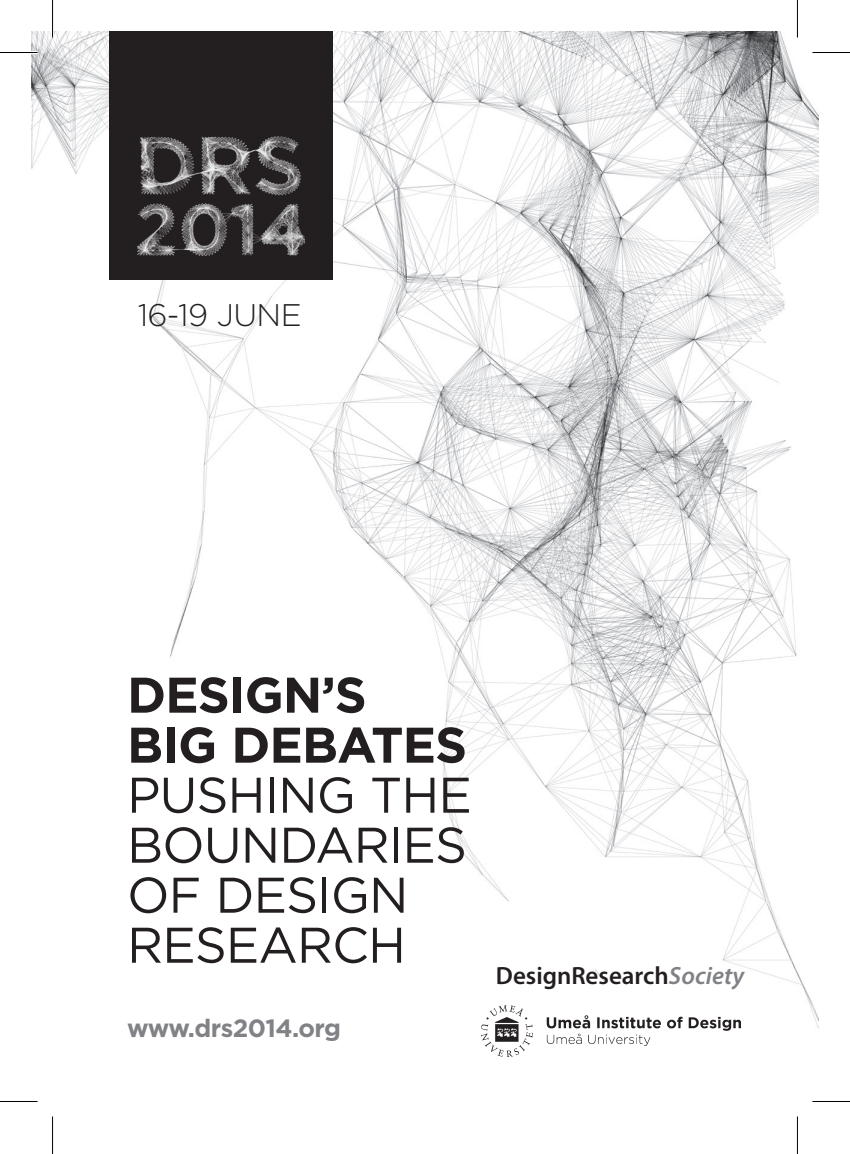
<style>
.page{position:relative;width:850px;height:1154px;background:#fff}
.page>*{position:absolute;margin:0;border:0;box-sizing:border-box;transform-origin:0 0}
.t1{font:50px/50px "Gotham 20";color:#231f20}
.t2{font:700 50px/50px "Gotham 20";color:#231f20}
.t3{font:300 31.25px "Gotham 20";color:#231f20}
.t4{font:600 25px "Myriad Pro";color:#231f20}
.t5{font:700 25px "Gotham 20";color:#808285}
.s1{font-style:italic;color:#808285}
</style>
<div class="page">
<img style="left:31px;top:31px;width:787px;height:998px">
<div style="left:109px;top:31px;width:223px;height:249px;background:#231f20"></div>
<img style="left:138px;top:136px;width:166px;height:119px">
<img style="left:481px;top:1005px;width:259px;height:52px">
<hr style="left:0;top:51px;width:38px;height:3px;background:#fff">
<hr style="left:812px;top:51px;width:37px;height:3px;background:#fff">
<hr style="left:51px;top:0;width:3px;height:38px;background:#fff">
<hr style="left:795px;top:0;width:3px;height:38px;background:#fff">
<hr style="left:0;top:52px;width:38px;height:1px;background:#000">
<hr style="left:812px;top:52px;width:37px;height:1px;background:#000">
<hr style="left:0;top:1101px;width:38px;height:1px;background:#000">
<hr style="left:812px;top:1101px;width:37px;height:1px;background:#000">
<hr style="left:52px;top:0;width:1px;height:38px;background:#000">
<hr style="left:52px;top:1116px;width:1px;height:38px;background:#000">
<hr style="left:796px;top:0;width:1px;height:38px;background:#000">
<hr style="left:796px;top:1116px;width:1px;height:38px;background:#000">
<p class="t3" style="left:138px;top:295px;width:165px">16-19 JUNE</p>
<p class="t2" style="left:127px;top:670px;width:306px">DESIGN’s<br>big debates</p>
<p class="t1" style="left:127px;top:769px;width:345px">PUSHING THE<br>BOUNDARIES<br>OF DESIGN<br>RESEARCH</p>
<p class="t5" style="left:127px;top:1011px;width:215px">www.drs2014.org</p>
<p class="t4" style="left:495px;top:960px;width:250px">DesignResearch<span class="s1">Society</span></p>
</div>
